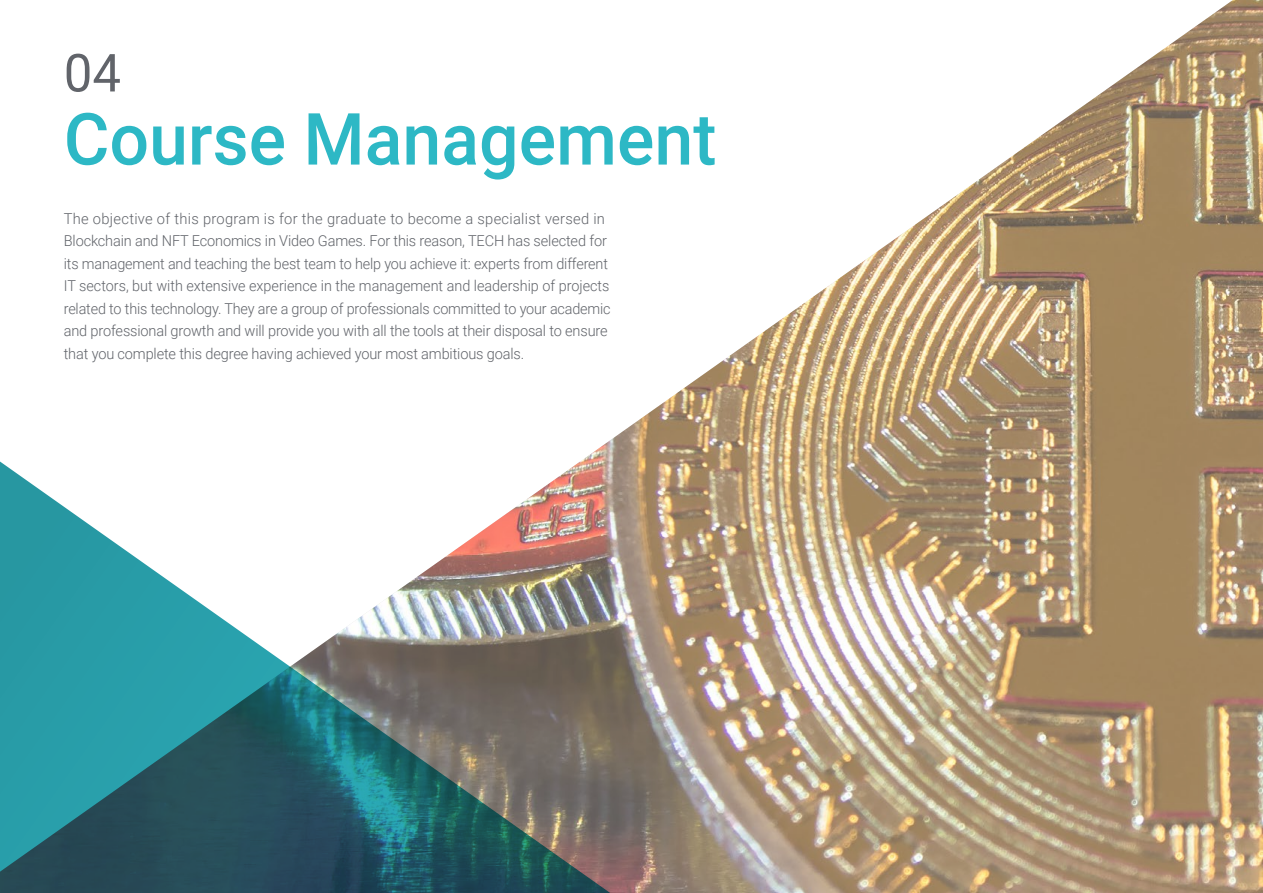
<style>
.page{position:relative;width:1263px;height:893px;background:#fff}
.page>*{position:absolute;margin:0;border:0;box-sizing:border-box;transform-origin:0 0}
.t1{font:500 72px "Roboto";color:#2db8c5}
.t2{font:52.5px "Roboto";color:#61646a}
.t3{font:300 15px/22.5px "Roboto";letter-spacing:-.01em;color:#61646a}
</style>
<div class="page">
<img style="left:602px;top:0;width:661px;height:893px">
<svg style="left:0;top:446px;width:640px;height:447px"></svg>
<h2 class="t2" style="left:64px;top:36px;width:59px">04</h2>
<h1 class="t1" style="left:64px;top:89px;width:654px">Course Management</h1>
<p class="t3" style="left:64px;top:207px;width:548px">The objective of this program is for the graduate to become a specialist versed in Blockchain and NFT Economics in Video Games. For this reason, TECH has selected for its management and teaching the best team to help you achieve it: experts from different IT sectors, but with extensive experience in the management and leadership of projects related to this technology. They are a group of professionals committed to your academic and professional growth and will provide you with all the tools at their disposal to ensure that you complete this degree having achieved your most ambitious goals.</p>
</div>
